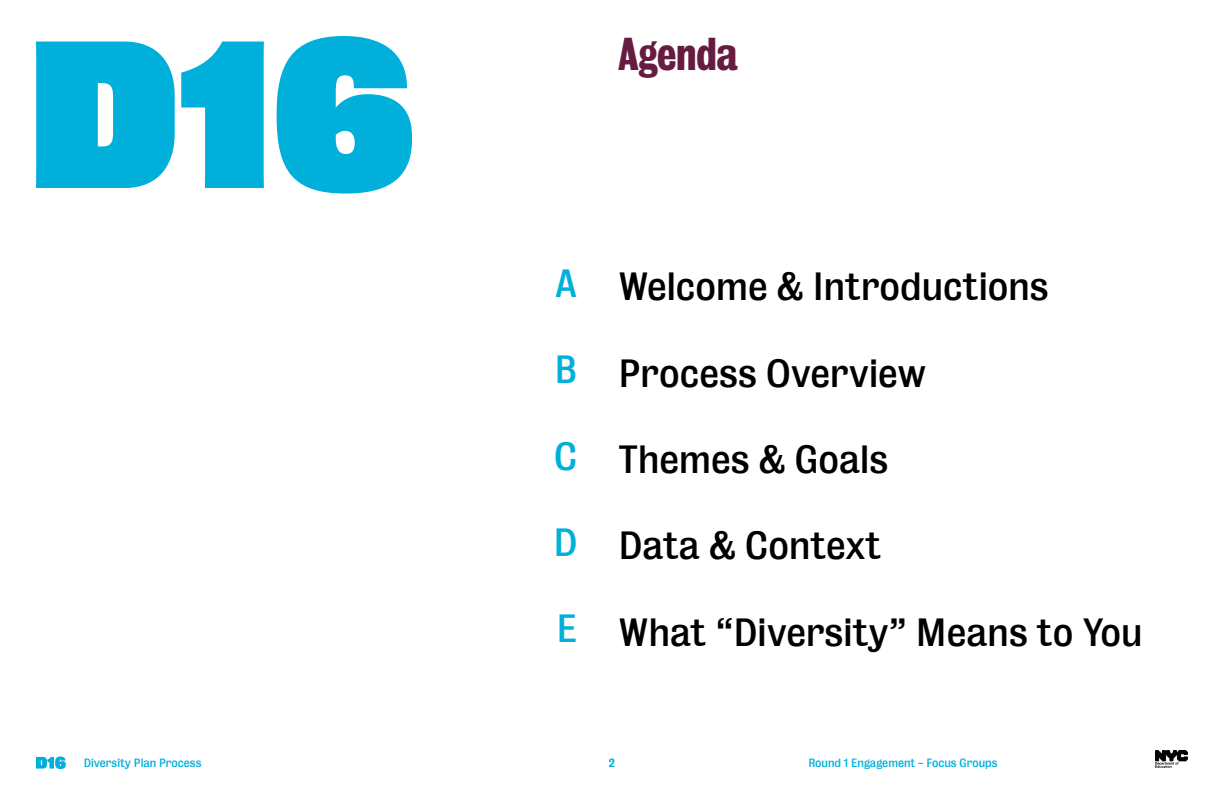
<style>
.page{position:relative;width:1224px;height:792px;background:#fff}
.page>*{position:absolute;margin:0;border:0;box-sizing:border-box;transform-origin:0 0}
.t1{font:700 42px "Bureau Grot Cond";letter-spacing:-.01em;color:#661c40}
.t2{font:36px "Bureau Grot";color:#000}
.t3{font:36px "Bureau Grot";color:#00b0db}
.t4{font:11px "Bureau Grot";color:#00b0db}
.t5{font:500 11px "Bureau Grot";color:#00b0db}
</style>
<div class="page">
<img style="left:1155px;top:750px;width:33px;height:18px">
<svg style="left:36px;top:756px;width:30px;height:13px"></svg>
<svg style="left:36px;top:42px;width:139px;height:146px"></svg>
<svg style="left:181px;top:42px;width:83px;height:146px"></svg>
<svg style="left:277px;top:36px;width:135px;height:158px"></svg>
<p class="t1" style="left:618px;top:29px;width:121px">Agenda</p>
<p class="t3" style="left:555px;top:262px;width:24px">A</p>
<p class="t2" style="left:619px;top:265px;width:432px">Welcome &amp; Introductions</p>
<p class="t3" style="left:554px;top:348px;width:24px">B</p>
<p class="t2" style="left:619px;top:352px;width:309px">Process Overview</p>
<p class="t3" style="left:554px;top:435px;width:25px">C</p>
<p class="t2" style="left:619px;top:438px;width:271px">Themes &amp; Goals</p>
<p class="t3" style="left:553px;top:521px;width:25px">D</p>
<p class="t2" style="left:619px;top:524px;width:264px">Data &amp; Context</p>
<p class="t3" style="left:557px;top:607px;width:22px">E</p>
<p class="t2" style="left:619px;top:611px;width:526px">What “Diversity” Means to You</p>
<p class="t4" style="left:84px;top:756px;width:119px">Diversity Plan Process</p>
<p class="t5" style="left:609px;top:757px;width:8px">2</p>
<p class="t4" style="left:808px;top:756px;width:191px">Round 1 Engagement - Focus Groups</p>
</div>
